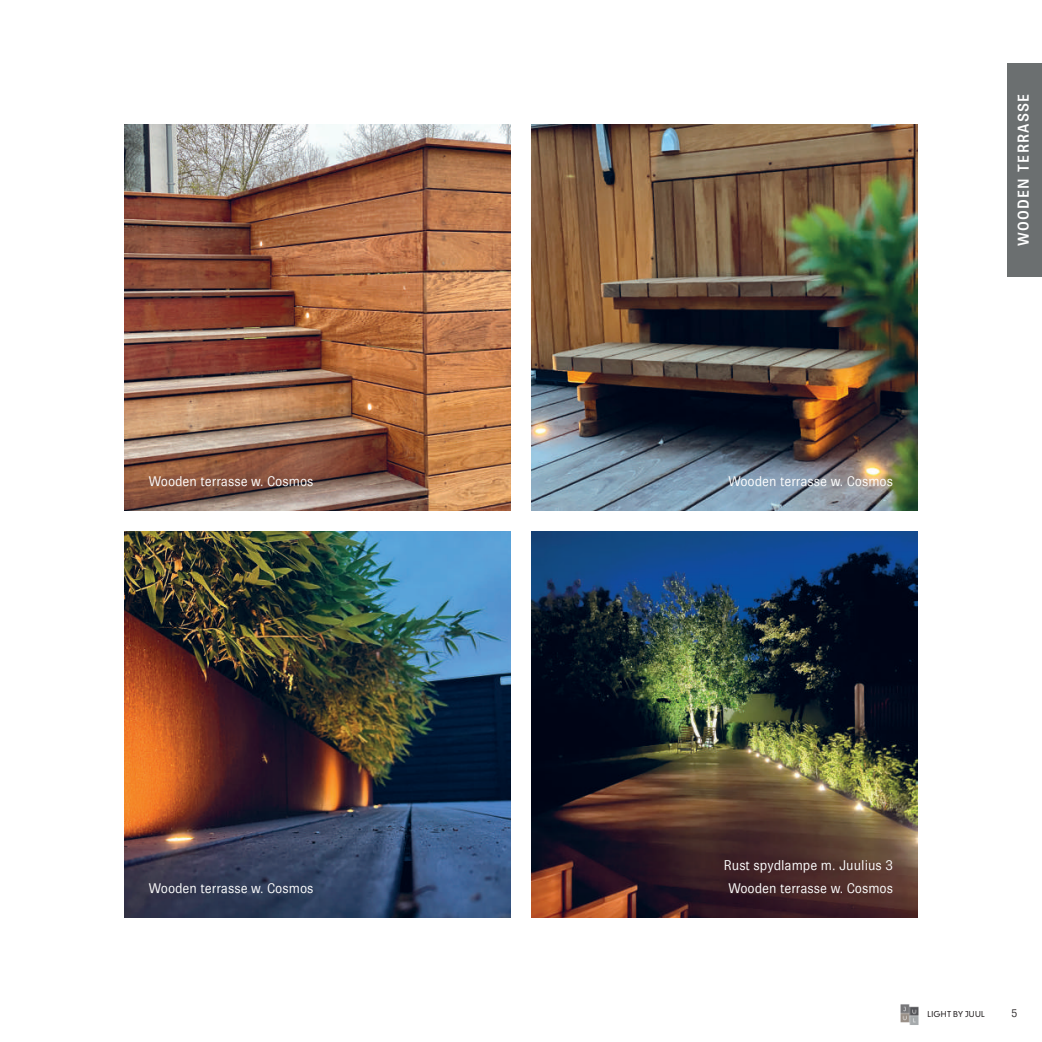
<style>
.page{position:relative;width:1042px;height:1042px;background:#fff}
.page>*{position:absolute;margin:0;border:0;box-sizing:border-box;transform-origin:0 0}
.t1{font:500 15.75px "Brown";letter-spacing:.075em;color:#fff}
.t2{font:300 14px/22.8px "Brown";color:#fff;text-align:center}
.t3{font:300 11.03px "Brown";color:#231f20}
.t4{font:300 7.88px "DIN Neuzeit Grotesk Std";letter-spacing:.03em;color:#231f20}
</style>
<div class="page">
<img style="left:900px;top:1004px;width:19px;height:21px">
<img style="left:124px;top:124px;width:386px;height:386px">
<img style="left:531px;top:124px;width:387px;height:386px">
<img style="left:124px;top:531px;width:386px;height:387px">
<img style="left:531px;top:531px;width:387px;height:387px">
<div style="left:1007px;top:63px;width:35px;height:213px;background:#6b6f70"></div>
<p class="t2" style="left:149px;top:469px;width:166px">Wooden terrasse w. Cosmos</p>
<p class="t2" style="left:149px;top:877px;width:166px">Wooden terrasse w. Cosmos</p>
<p class="t2" style="left:728px;top:469px;width:166px">Wooden terrasse w. Cosmos</p>
<p class="t1" style="left:1014px;top:246px;width:154px;rotate:-90deg">WOODEN TERRASSE</p>
<p class="t2" style="left:724px;top:854px;width:171px">Rust spydlampe m. Juulius 3<br>Wooden terrasse w. Cosmos</p>
<p class="t4" style="left:927px;top:1009px;width:59px">LIGHT BY JUUL</p>
<p class="t3" style="left:1011px;top:1007px;width:7px">5</p>
</div>
